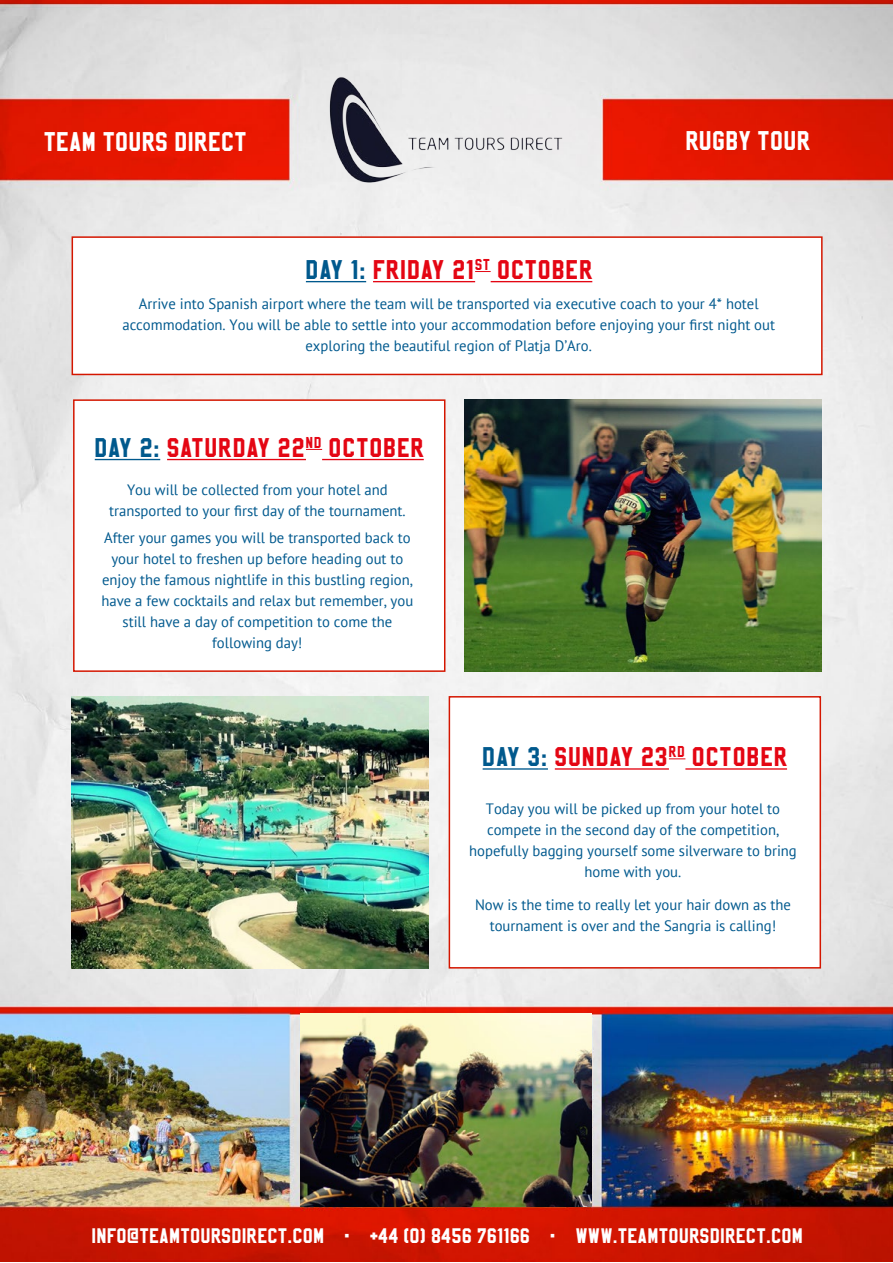
<style>
.page{position:relative;width:893px;height:1263px;background:#fff}
.page>*{position:absolute;margin:0;border:0;box-sizing:border-box;transform-origin:0 0}
.t1{font:27px "Sablon Up";letter-spacing:.06em;color:#e40613}
.t2{font:27px "Sablon Up";letter-spacing:.04em;color:#fff}
.t3{font:21px "Sablon Up";letter-spacing:.04em;color:#fff}
.t4{font:15px/21px "PT Sans";color:#00598e;text-align:center}
.s1{color:#00598d}
</style>
<div class="page">
<img style="left:0;top:0;width:893px;height:1262px">
<img style="left:291px;top:54px;width:311px;height:152px">
<div style="left:72px;top:236px;width:751px;height:139px;background:#fff;border:2px solid #d41600"></div>
<div style="left:73px;top:399px;width:372px;height:273px;background:#fff;border:2px solid #d41600"></div>
<div style="left:449px;top:696px;width:372px;height:272px;background:#fff;border:2px solid #d41600"></div>
<hr style="left:306px;top:281px;width:60px;height:1px;background:#00598d">
<hr style="left:373px;top:281px;width:102px;height:1px;background:#e40613">
<svg style="left:475px;top:271px;width:16px;height:1px"></svg>
<hr style="left:491px;top:281px;width:101px;height:1px;background:#e40613">
<hr style="left:95px;top:459px;width:65px;height:1px;background:#00598d">
<hr style="left:167px;top:459px;width:139px;height:1px;background:#e40613">
<svg style="left:306px;top:449px;width:16px;height:1px"></svg>
<hr style="left:322px;top:459px;width:102px;height:1px;background:#e40613">
<hr style="left:483px;top:768px;width:65px;height:2px;background:#00598d">
<hr style="left:555px;top:768px;width:114px;height:2px;background:#e40613">
<svg style="left:669px;top:758px;width:16px;height:1px"></svg>
<hr style="left:685px;top:768px;width:102px;height:2px;background:#e40613">
<img style="left:464px;top:399px;width:357px;height:273px">
<img style="left:300px;top:1013px;width:292px;height:193px">
<img style="left:72px;top:696px;width:357px;height:272px">
<p class="t2" style="left:44px;top:123px;width:204px">TEAM TOURS DIRECT</p>
<p class="t1" style="left:306px;top:251px;width:288px"><span class="s1">DAY 1:</span> FRIDAY 21<sup>ST</sup> OCTOBER</p>
<p class="t2" style="left:686px;top:122px;width:126px">RUGBY TOUR</p>
<p class="t4" style="left:139px;top:294px;width:621px">Arrive into Spanish airport where the team will be transported via executive coach to your 4* hotel</p>
<p class="t4" style="left:122px;top:315px;width:654px">accommodation. You will be able to settle into your accommodation before enjoying your first night out</p>
<p class="t4" style="left:305px;top:336px;width:288px">exploring the beautiful region of Platja D’Aro.</p>
<p class="t1" style="left:95px;top:429px;width:330px"><span class="s1">DAY 2:</span> SATURDAY 22<sup>ND</sup> OCTOBER</p>
<p class="t4" style="left:127px;top:481px;width:262px">You will be collected from your hotel and</p>
<p class="t4" style="left:109px;top:502px;width:298px">transported to your first day of the tournament.</p>
<p class="t4" style="left:104px;top:529px;width:308px">After your games you will be transported back to your hotel to freshen up before heading out to</p>
<p class="t4" style="left:102px;top:571px;width:313px">enjoy the famous nightlife in this bustling region, have a few cocktails and relax but remember, you still have a day of competition to come the</p>
<p class="t4" style="left:212px;top:634px;width:92px">following day!</p>
<p class="t1" style="left:483px;top:738px;width:306px"><span class="s1">DAY 3:</span> SUNDAY 23<sup>RD</sup> OCTOBER</p>
<p class="t4" style="left:469px;top:800px;width:329px">Today you will be picked up from your hotel to compete in the second day of the competition, hopefully bagging yourself some silverware to bring home with you.</p>
<p class="t4" style="left:475px;top:896px;width:317px">Now is the time to really let your hair down as the tournament is over and the Sangria is calling!</p>
<p class="t3" style="left:92px;top:1221px;width:712px">INFO@TEAMTOURSDIRECT.COM • +44 (0) 8456 761166 • WWW.TEAMTOURSDIRECT.COM</p>
</div>
